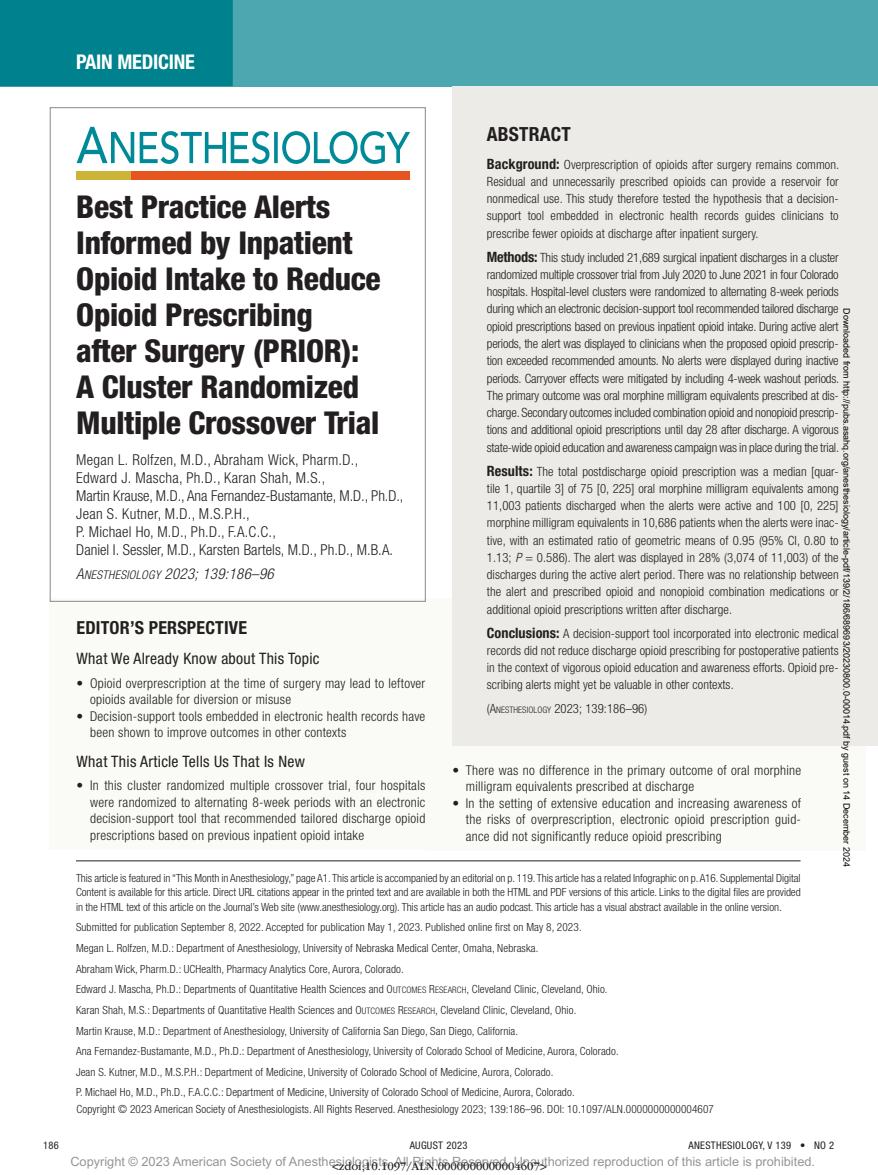
<style>
.page{position:relative;width:878px;height:1175px;background:#fff}
.page>*{position:absolute;margin:0;border:0;box-sizing:border-box;transform-origin:0 0}
.t1{font:800 condensed 31.5px/36px "Helvetica Neue LT Std";letter-spacing:-.01em;color:#231f20}
.t2{font:700 condensed 20.25px "Helvetica Neue LT Std";letter-spacing:-.01em;color:#fff}
.t3{font:700 condensed 19.5px "Helvetica Neue LT Std";letter-spacing:.01em;color:#231f20}
.t4{font:700 condensed 18px "Helvetica Neue LT Std";letter-spacing:.01em;color:#231f20}
.t5{font:condensed 15.75px "Helvetica Neue LT Std";letter-spacing:.02em;color:#231f20}
.t6{font:300 condensed 15px/18px "Helvetica Neue LT Std";letter-spacing:.015em;color:#231f20}
.t7{font:italic 300 condensed 15px "Helvetica Neue LT Std";letter-spacing:.02em;color:#231f20}
.t8{font:300 condensed 13.5px/16.5px "Helvetica Neue LT Std";letter-spacing:.02em;color:#231f20}
.t9{font:300 condensed 12.75px/17.2px "Helvetica Neue LT Std";letter-spacing:.005em;color:#231f20;text-align:justify}
.t10{font:12.75px "Arial MT Std";color:#939598}
.t11{font:12px "ITC Garamond Std";color:#231f20}
.t12{font:300 condensed 11.25px/20.5px "Helvetica Neue LT Std";letter-spacing:.01em;color:#231f20;text-align:justify}
.t13{font:condensed 10.5px "Helvetica Neue LT Std";letter-spacing:.03em;color:#231f20}
.t14{font:9px "Arial";color:#000}
.s1{font-family:"Helvetica Neue LT Std Lt Cn O SC800";font-weight:400;font-style:normal;font-stretch:normal}
.s2{font-family:"Helvetica Neue LT Std Lt Cn O SC800";font-weight:400;font-style:normal;font-stretch:normal;font-size:12px}
.s3{font-weight:700;font-size:14.25px}
.s4{font-style:italic}
.s5{font-size:9px}
.s6{font-family:"Helvetica Neue LT Std Lt Cn SC800";font-weight:400;font-stretch:normal}
.s7{font-family:"Helvetica Neue LT Std Lt Cn SC800";font-weight:400;font-stretch:normal;font-size:9px}
</style>
<div class="page">
<div style="left:0;top:0;width:878px;height:86px;background:#4da7b0"></div>
<div style="left:0;top:0;width:233px;height:86px;background:#00828e"></div>
<div style="left:124px;top:171px;width:286px;height:8px;background:#e6551f"></div>
<div style="left:77px;top:171px;width:54px;height:8px;background:#cbb437"></div>
<svg style="left:77px;top:127px;width:333px;height:37px"></svg>
<div style="left:50px;top:598px;width:402px;height:55px;background:#fafaf6"></div>
<div style="left:50px;top:637px;width:440px;height:83px;background:#fafaf6"></div>
<div style="left:50px;top:715px;width:402px;height:85px;background:#fafaf6"></div>
<div style="left:50px;top:740px;width:440px;height:109px;background:#fafaf6"></div>
<div style="left:425px;top:724px;width:440px;height:83px;background:#fafaf6"></div>
<div style="left:425px;top:757px;width:440px;height:93px;background:#fafaf6"></div>
<div style="left:452px;top:86px;width:426px;height:89px;background:#edebe7"></div>
<div style="left:452px;top:118px;width:426px;height:152px;background:#edebe7"></div>
<div style="left:452px;top:211px;width:426px;height:273px;background:#edebe7"></div>
<div style="left:452px;top:425px;width:426px;height:221px;background:#edebe7"></div>
<div style="left:452px;top:587px;width:426px;height:135px;background:#edebe7"></div>
<div style="left:452px;top:663px;width:426px;height:83px;background:#edebe7"></div>
<hr style="left:76px;top:860px;width:724px;height:1px;background:#231f20">
<h2 class="t2" style="left:76px;top:49px;width:120px">Pain Medicine</h2>
<h1 class="t1" style="left:76px;top:188px;width:306px">Best Practice Alerts<br>Informed by Inpatient<br>Opioid Intake to Reduce<br>Opioid Prescribing after Surgery (PRIOR):<br>A Cluster Randomized<br>Multiple Crossover Trial</h1>
<p class="t6" style="left:76px;top:451px;width:329px">Megan L. Rolfzen, M.D., Abraham Wick, Pharm.D.,<br>Edward J. Mascha, Ph.D., Karan Shah, M.S.,<br>Martin Krause, M.D., Ana Fernandez-Bustamante, M.D., Ph.D., Jean S. Kutner, M.D., M.S.P.H.,<br>P. Michael Ho, M.D., Ph.D., F.A.C.C.,<br>Daniel I. Sessler, M.D., Karsten Bartels, M.D., Ph.D., M.B.A.</p>
<p class="t7" style="left:76px;top:565px;width:199px"><span class="s1">A</span><span class="s2">NESTHESIOLOGY</span> 2023; 139:186–96</p>
<h3 class="t4" style="left:77px;top:617px;width:171px">EDITOR’S PERSPECTIVE</h3>
<p class="t5" style="left:77px;top:649px;width:244px">What We Already Know about This Topic</p>
<p class="t8" style="left:90px;top:674px;width:337px;text-indent:-14px">• Opioid overprescription at the time of surgery may lead to leftover opioids available for diversion or misuse</p>
<p class="t8" style="left:90px;top:707px;width:337px;text-indent:-14px">• Decision-support tools embedded in electronic health records have been shown to improve outcomes in other contexts</p>
<p class="t5" style="left:77px;top:752px;width:230px">What This Article Tells Us That Is New</p>
<p class="t8" style="left:90px;top:777px;width:337px;text-align:justify;text-indent:-14px">• In this cluster randomized multiple crossover trial, four hospitals were randomized to alternating 8-week periods with an electronic decision-support tool that recommended tailored discharge opioid prescriptions based on previous inpatient opioid intake</p>
<h3 class="t3" style="left:487px;top:122px;width:86px">ABSTRACT</h3>
<p class="t9" style="left:487px;top:155px;width:354px"><span class="s3">Background:</span> Overprescription of opioids after surgery remains common.<br>Residual and unnecessarily prescribed opioids can provide a reservoir for nonmedical use. This study therefore tested the hypothesis that a decision&shy;support tool embedded in electronic health records guides clinicians to prescribe fewer opioids at discharge after inpatient surgery.</p>
<p class="t9" style="left:487px;top:248px;width:354px"><span class="s3">Methods:</span> This study included 21,689 surgical inpatient discharges in a cluster randomized multiple crossover trial from July 2020 to June 2021 in four Colorado hospitals. Hospital-level clusters were randomized to alternating 8-week periods during which an electronic decision-support tool recommended tailored discharge opioid prescriptions based on previous inpatient opioid intake. During active alert periods, the alert was displayed to clinicians when the proposed opioid prescrip&shy;tion exceeded recommended amounts. No alerts were displayed during inactive periods. Carryover effects were mitigated by including 4-week washout periods.<br>The primary outcome was oral morphine milligram equivalents prescribed at dis&shy;charge. Secondary outcomes included combination opioid and nonopioid prescrip&shy;tions and additional opioid prescriptions until day 28 after discharge. A vigorous state-wide opioid education and awareness campaign was in place during the trial.</p>
<p class="t9" style="left:487px;top:462px;width:353px"><span class="s3">Results:</span> The total postdischarge opioid prescription was a median [quar&shy;tile 1, quartile 3] of 75 [0, 225] oral morphine milligram equivalents among 11,003 patients discharged when the alerts were active and 100 [0, 225] morphine milligram equivalents in 10,686 patients when the alerts were inac&shy;tive, with an estimated ratio of geometric means of 0.95 (95% CI, 0.80 to 1.13; <span class="s4">P</span> = 0.586). The alert was displayed in 28% (3,074 of 11,003) of the discharges during the active alert period. There was no relationship between the alert and prescribed opioid and nonopioid combination medications or additional opioid prescriptions written after discharge.</p>
<p class="t9" style="left:487px;top:624px;width:353px"><span class="s3">Conclusions:</span> A decision-support tool incorporated into electronic medical records did not reduce discharge opioid prescribing for postoperative patients in the context of vigorous opioid education and awareness efforts. Opioid pre&shy;scribing alerts might yet be valuable in other contexts.</p>
<p class="t9" style="left:487px;top:700px;width:162px">(A<span class="s5">NESTHESIOLOGY</span> 2023; 139:186–96)</p>
<p class="t14" style="left:850px;top:308px;width:560px;rotate:90deg">Downloaded from http://pubs.asahq.org/anesthesiology/article-pdf/139/2/186/689693/20230800.0-00014.pdf by guest on 14 December 2024</p>
<p class="t8" style="left:466px;top:761px;width:337px;text-indent:-14px">• There was no difference in the primary outcome of oral morphine milligram equivalents prescribed at discharge</p>
<p class="t8" style="left:466px;top:794px;width:337px;text-align:justify;text-indent:-14px">• In the setting of extensive education and increasing awareness of the risks of overprescription, electronic opioid prescription guid&shy;ance did not significantly reduce opioid prescribing</p>
<p class="t12" style="left:76px;top:870px;width:726px;line-height:14.7px">This article is featured in “This Month in Anesthesiology,” page A1. This article is accompanied by an editorial on p. 119. This article has a related Infographic on p. A16. Supplemental Digital Content is available for this article. Direct URL citations appear in the printed text and are available in both the HTML and PDF versions of this article. Links to the digital files are provided in the HTML text of this article on the Journal’s Web site (www.anesthesiology.org). This article has an audio podcast. This article has a visual abstract available in the online version.</p>
<p class="t12" style="left:76px;top:917px;width:544px;text-align:left">Submitted for publication September 8, 2022. Accepted for publication May 1, 2023. Published online first on May 8, 2023.<br>Megan L. Rolfzen, M.D.: Department of Anesthesiology, University of Nebraska Medical Center, Omaha, Nebraska.<br>Abraham Wick, Pharm.D.: UCHealth, Pharmacy Analytics Core, Aurora, Colorado.<br>Edward J. Mascha, Ph.D.: Departments of Quantitative Health Sciences and <span class="s6">O</span><span class="s7">UTCOMES</span> <span class="s6">R</span><span class="s7">ESEARCH</span>, Cleveland Clinic, Cleveland, Ohio.<br>Karan Shah, M.S.: Departments of Quantitative Health Sciences and <span class="s6">O</span><span class="s7">UTCOMES</span> <span class="s6">R</span><span class="s7">ESEARCH</span>, Cleveland Clinic, Cleveland, Ohio.<br>Martin Krause, M.D.: Department of Anesthesiology, University of California San Diego, San Diego, California.<br>Ana Fernandez-Bustamante, M.D., Ph.D.: Department of Anesthesiology, University of Colorado School of Medicine, Aurora, Colorado.<br>Jean S. Kutner, M.D., M.S.P.H.: Department of Medicine, University of Colorado School of Medicine, Aurora, Colorado.<br>P. Michael Ho, M.D., Ph.D., F.A.C.C.: Department of Medicine, University of Colorado School of Medicine, Aurora, Colorado.</p>
<p class="t12" style="left:77px;top:1099px;width:639px">Copyright © 2023 American Society of Anesthesiologists. All Rights Reserved. Anesthesiology 2023; 139:186–96. DOI: 10.1097/ALN.0000000000004607</p>
<p class="t13" style="left:43px;top:1139px;width:17px">186</p>
<p class="t13" style="left:409px;top:1139px;width:59px">August 2023</p>
<p class="t13" style="left:688px;top:1139px;width:147px">ANESTHESIOLOGY, V 139 • NO 2</p>
<p class="t10" style="left:70px;top:1154px;width:746px">Copyright © 2023 American Society of Anesthesiologists. All Rights Reserved. Unauthorized reproduction of this article is prohibited.</p>
<p class="t11" style="left:332px;top:1159px;width:216px">&lt;zdoi;10.1097/ALN.0000000000004607&gt;</p>
</div>
